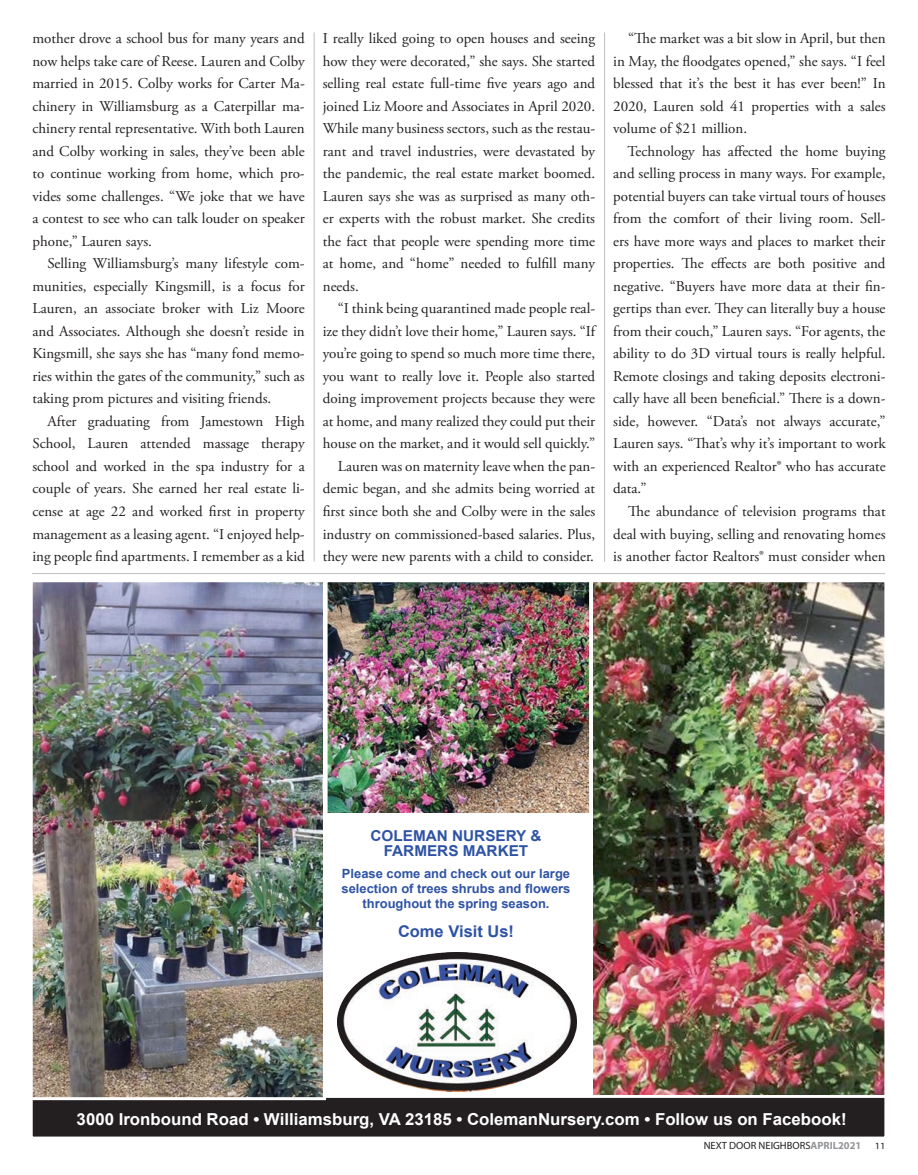
<style>
.page{position:relative;width:918px;height:1175px;background:#fff}
.page>*{position:absolute;margin:0;border:0;box-sizing:border-box;transform-origin:0 0}
.t1{font:700 16.5px "Arial";color:#fff}
.t2{font:700 16.2px "Arial";color:#2f53a4}
.t3{font:15px/22.5px "Adobe Garamond Pro";color:#231f20;text-align:justify}
.t4{font:700 15px/15px "Arial";color:#2f53a4;text-align:center}
.t5{font:700 12.75px/15px "Arial";color:#2f53a4;text-align:center}
.t6{font:10.5px "Myriad Pro";color:#231f20}
.t7{font:9.45px "Myriad Pro";color:#231f20;scale:1.11 1}
.s1{font-weight:700;color:#939598}
</style>
<div class="page">
<div style="left:31px;top:1098px;width:858px;height:40px;background:#231f20"></div>
<div style="left:30px;top:1097px;width:859px;height:42px;border:2px solid #231f20"></div>
<img style="left:337px;top:952px;width:239px;height:139px">
<img style="left:594px;top:583px;width:290px;height:511px">
<img style="left:34px;top:583px;width:288px;height:513px">
<img style="left:329px;top:583px;width:259px;height:229px">
<div style="left:325px;top:577px;width:267px;height:239px;border:3px solid #fff"></div>
<div style="left:27px;top:576px;width:864px;height:566px;border:6px solid #fff"></div>
<hr style="left:314px;top:32px;width:1px;height:529px;background:#bcbdc0">
<hr style="left:604px;top:32px;width:1px;height:529px;background:#bcbdc0">
<hr style="left:32px;top:573px;width:853px;height:1px;background:#bcbdc0">
<p class="t3" style="left:32px;top:28px;width:274px">mother drove a school bus for many years and now helps take care of Reese. Lauren and Colby married in 2015. Colby works for Carter Ma&shy;chinery in Williamsburg as a Caterpillar ma&shy;chinery rental representative. With both Lauren and Colby working in sales, they’ve been able to continue working from home, which pro&shy;vides some challenges. “We joke that we have a contest to see who can talk louder on speaker phone,” Lauren says.</p>
<p class="t3" style="left:32px;top:253px;width:274px;text-indent:15px">Selling Williamsburg’s many lifestyle com&shy;munities, especially Kingsmill, is a focus for Lauren, an associate broker with Liz Moore and Associates. Although she doesn’t reside in Kingsmill, she says she has “many fond memo&shy;ries within the gates of the community,” such as taking prom pictures and visiting friends.</p>
<p class="t3" style="left:32px;top:410px;width:274px;text-indent:15px">After graduating from Jamestown High School, Lauren attended massage therapy school and worked in the spa industry for a couple of years. She earned her real estate li&shy;cense at age 22 and worked first in property management as a leasing agent. “I enjoyed help&shy;ing people find apartments. I remember as a kid</p>
<p class="t3" style="left:323px;top:28px;width:274px">I really liked going to open houses and seeing how they were decorated,” she says. She started selling real estate full-time five years ago and joined Liz Moore and Associates in April 2020.<br>While many business sectors, such as the restau&shy;rant and travel industries, were devastated by the pandemic, the real estate market boomed.<br>Lauren says she was as surprised as many oth&shy;er experts with the robust market. She credits the fact that people were spending more time at home, and “home” needed to fulfill many needs.</p>
<p class="t3" style="left:323px;top:298px;width:274px;text-align:right">“I think being quarantined made people real&shy;ize they didn’t love their home,” Lauren says. “If you’re going to spend so much more time there, you want to really love it. People also started doing improvement projects because they were at home, and many realized they could put their house on the market, and it would sell quickly.” Lauren was on maternity leave when the pan&shy;demic began, and she admits being worried at first since both she and Colby were in the sales industry on commissioned-based salaries. Plus, they were new parents with a child to consider.</p>
<p class="t3" style="left:613px;top:28px;width:274px;text-indent:15px">“The market was a bit slow in April, but then in May, the floodgates opened,” she says. “I feel blessed that it’s the best it has ever been!” In 2020, Lauren sold 41 properties with a sales volume of $21 million.</p>
<p class="t3" style="left:613px;top:140px;width:274px;text-indent:14px">Technology has affected the home buying and selling process in many ways. For example, potential buyers can take virtual tours of houses from the comfort of their living room. Sell&shy;ers have more ways and places to market their properties. The effects are both positive and negative. “Buyers have more data at their fin&shy;gertips than ever. They can literally buy a house from their couch,” Lauren says. “For agents, the ability to do 3D virtual tours is really helpful.<br>Remote closings and taking deposits electroni&shy;cally have all been beneficial.” There is a down&shy;side, however. “Data’s not always accurate,” Lauren says. “That’s why it’s important to work with an experienced Realtor® who has accurate data.”</p>
<p class="t3" style="left:613px;top:500px;width:274px;text-indent:15px">The abundance of television programs that deal with buying, selling and renovating homes is another factor Realtors® must consider when</p>
<p class="t4" style="left:371px;top:828px;width:172px">COLEMAN NURSERY &amp;<br>FARMERS MARKET</p>
<p class="t5" style="left:342px;top:866px;width:230px">Please come and check out our large selection of trees shrubs and flowers throughout the spring season.</p>
<p class="t2" style="left:398px;top:920px;width:118px">Come Visit Us!</p>
<p class="t1" style="left:77px;top:1108px;width:772px">3000 Ironbound Road • Williamsburg, VA 23185 • ColemanNursery.com • Follow us on Facebook!</p>
<p class="t6" style="left:704px;top:1138px;width:159px">NEXT DOOR NEIGHBORS<span class="s1">APRIL2021</span></p>
<p class="t7" style="left:875px;top:1139px;width:11px">11</p>
</div>
